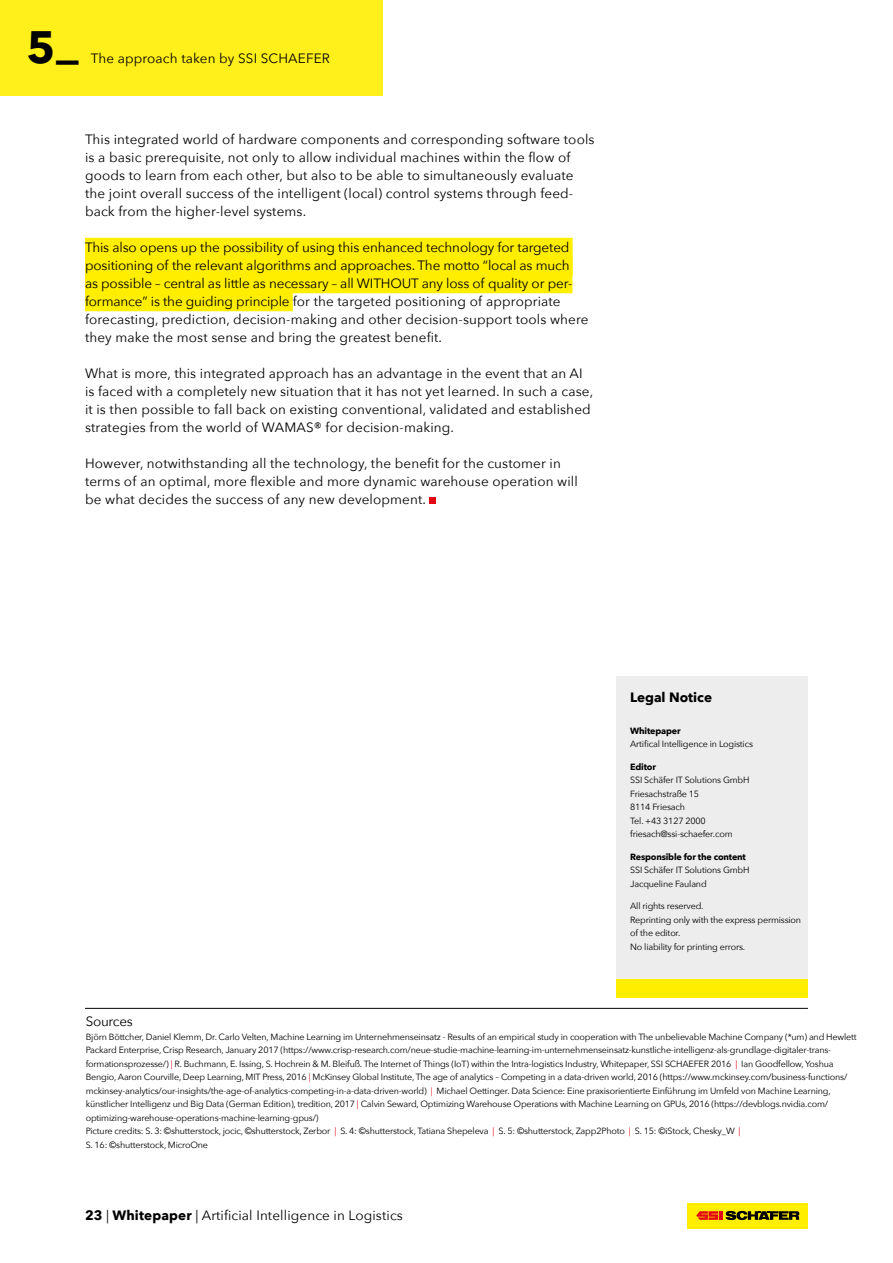
<style>
.page{position:relative;width:893px;height:1263px;background:#fff}
.page>*{position:absolute;margin:0;border:0;box-sizing:border-box;transform-origin:0 0}
.t1{font:700 45px "Avenir Next W1 G";color:#000}
.t2{font:13.5px/18px "Avenir Next";letter-spacing:.01em;color:#000}
.t3{font:13.5px/18px "Avenir Next";letter-spacing:-.01em;color:#000}
.t4{font:700 13.5px "Avenir Next";color:#000}
.t5{font:13.5px "Avenir Next";letter-spacing:-.02em;color:#000}
.t6{font:9px/13.5px "Avenir Next";letter-spacing:-.02em;color:#000}
.t7{font:700 9px "Avenir Next";letter-spacing:-.02em;color:#000}
.s1{font-family:"Avenir Next"}
.s2{color:#e30613}
.s3{font-weight:700}
</style>
<div class="page">
<div style="left:688px;top:1203px;width:120px;height:25px;background:#fe0"></div>
<svg style="left:696px;top:1211px;width:103px;height:9px"></svg>
<hr style="left:85px;top:1008px;width:723px;height:1px;background:#000">
<div style="left:0;top:0;width:383px;height:96px;background:#ffef1a"></div>
<div style="left:85px;top:238px;width:488px;height:19px;background:#fe0"></div>
<div style="left:85px;top:256px;width:488px;height:19px;background:#fe0"></div>
<div style="left:85px;top:274px;width:487px;height:19px;background:#fe0"></div>
<div style="left:85px;top:292px;width:208px;height:19px;background:#fe0"></div>
<svg style="left:429px;top:498px;width:6px;height:6px"></svg>
<div style="left:617px;top:676px;width:191px;height:303px;background:#ededed"></div>
<div style="left:617px;top:979px;width:191px;height:18px;background:#fe0"></div>
<h1 class="t1" style="left:27px;top:21px;width:54px">5<span class="s1">_</span></h1>
<h2 class="t2" style="left:91px;top:51px;width:241px">The approach taken by SSI SCHAEFER</h2>
<p class="t2" style="left:85px;top:130px;width:511px">This integrated world of hardware components and corresponding software tools is a basic prerequisite, not only to allow individual machines within the low of goods to learn from each other, but also to be able to simultaneously evaluate the joint overall success of the intelligent (local) control systems through feed&shy;back from the higher-level systems.</p>
<p class="t3" style="left:85px;top:238px;width:505px">This also opens up the possibility of using this enhanced technology for targeted positioning of the relevant algorithms and approaches. The motto “local as much<br>as possible – central as little as necessary – all WITHOUT any loss of quality or per&shy;formance” is the guiding principle for the targeted positioning of appropriate forecasting, prediction, decision-making and other decision-support tools where they make the most sense and bring the greatest beneit.</p>
<p class="t2" style="left:85px;top:364px;width:510px">What is more, this integrated approach has an advantage in the event that an AI is faced with a completely new situation that it has not yet learned. In such a case, it is then possible to fall back on existing conventional, validated and established strategies from the world of WAMAS® for decision-making.</p>
<h2 class="t2" style="left:85px;top:454px;width:494px">However, notwithstanding all the technology, the beneit for the customer in terms of an optimal, more lexible and more dynamic warehouse operation will be what decides the success of any new development.</h2>
<h2 class="t4" style="left:630px;top:692px;width:83px">Legal Notice</h2>
<p class="t7" style="left:630px;top:727px;width:52px">Whitepaper</p>
<p class="t6" style="left:630px;top:737px;width:124px">Artiical Intelligence in Logistics</p>
<p class="t7" style="left:630px;top:763px;width:27px">Editor</p>
<p class="t6" style="left:630px;top:774px;width:121px">SSI Schäfer IT Solutions GmbH<br>Friesachstraße 15<br>8114 Friesach<br>Tel. +43 3127 2000 friesach@ssi-schaefer.com</p>
<p class="t7" style="left:630px;top:853px;width:117px">Responsible for the content</p>
<p class="t6" style="left:630px;top:864px;width:121px">SSI Schäfer IT Solutions GmbH<br>Jacqueline Fauland</p>
<p class="t6" style="left:630px;top:899px;width:172px">All rights reserved.<br>Reprinting only with the express permission of the editor.<br>No liability for printing errors.</p>
<h2 class="t5" style="left:86px;top:1016px;width:49px">Sources</h2>
<p class="t6" style="left:86px;top:1029px;width:772px">Björn Böttcher, Daniel Klemm, Dr. Carlo Velten, Machine Learning im Unternehmenseinsatz - Results of an empirical study in cooperation with The unbelievable Machine Company (*um) and Hewlett Packard Enterprise, Crisp Research, January 2017 (https://www.crisp-research.com/neue-studie-machine-learning-im-unternehmenseinsatz-kunstliche-intelligenz-als-grundlage-digitaler-trans&shy;formationsprozesse/) <span class="s2">|</span> R. Buchmann, E. Issing, S. Hochrein &amp; M. Bleifuß. The Internet of Things (IoT) within the Intra-logistics Industry, Whitepaper, SSI SCHAEFER 2016 <span class="s2">|</span> Ian Goodfellow, Yoshua Bengio, Aaron Courville, Deep Learning, MIT Press, 2016 <span class="s2">|</span> McKinsey Global Institute, The age of analytics – Competing in a data-driven world, 2016 (https://www.mckinsey.com/business-functions/ mckinsey-analytics/our-insights/the-age-of-analytics-competing-in-a-data-driven-world) <span class="s2">|</span> Michael Oettinger. Data Science: Eine praxisorientierte Einführung im Umfeld von Machine Learning, künstlicher Intelligenz und Big Data (German Edition), tredition, 2017 <span class="s2">|</span> Calvin Seward, Optimizing Warehouse Operations with Machine Learning on GPUs, 2016 (https://devblogs.nvidia.com/ optimizing-warehouse-operations-machine-learning-gpus/)<br>Picture credits: S. 3: ©shutterstock, jocic, ©shutterstock, Zerbor <span class="s2">|</span> S. 4: ©shutterstock, Tatiana Shepeleva <span class="s2">|</span> S. 5: ©shutterstock, Zapp2Photo <span class="s2">|</span> S. 15: ©iStock, Chesky_W <span class="s2">|<br></span>S. 16: ©shutterstock, MicroOne</p>
<h2 class="t2" style="left:85px;top:1208px;width:319px"><span class="s3">23</span> | <span class="s3">Whitepaper</span> | Artiicial Intelligence in Logistics</h2>
</div>
